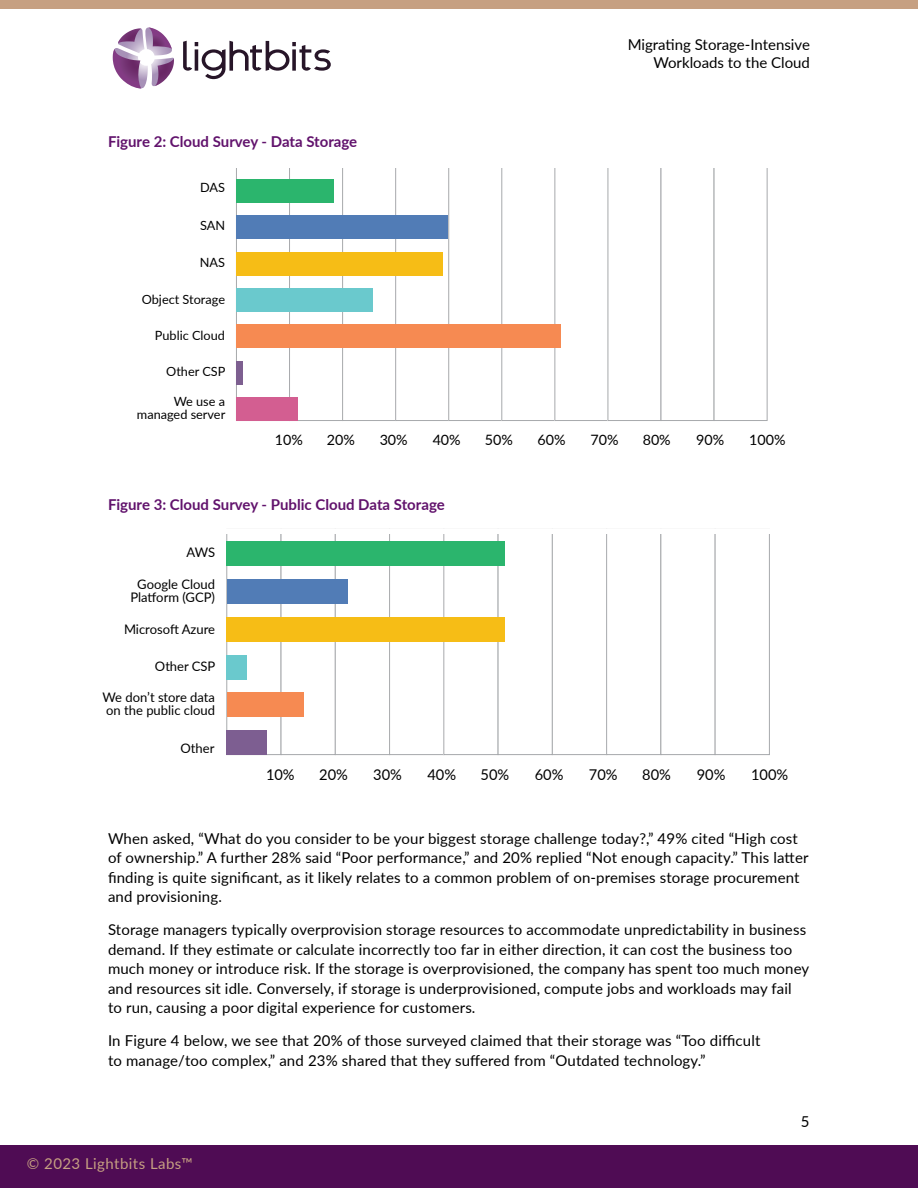
<style>
.page{position:relative;width:918px;height:1188px;background:#fff}
.page>*{position:absolute;margin:0;border:0;box-sizing:border-box;transform-origin:0 0}
.t1{font:15px/19.5px "Lato";letter-spacing:.01em;color:#000}
.t2{font:700 15px "Lato";color:#61126c}
.t3{font:15px "Lato";letter-spacing:.03em;color:#c6a082}
.t4{font:14.85px "Lato";color:#000}
.t5{font:14.25px "Lato";color:#000}
.t6{font:13.2px/13.2px "Lato";color:#000}
.t7{font:12.75px/12.8px "Lato";color:#000;text-align:right}
</style>
<div class="page">
<div style="left:0;top:0;width:918px;height:9px;background:#c6a082"></div>
<div style="left:0;top:1145px;width:918px;height:43px;background:#4f0c54"></div>
<svg style="left:183px;top:41px;width:148px;height:38px"></svg>
<svg style="left:113px;top:27px;width:61px;height:62px"></svg>
<div style="left:227px;top:529px;width:54px;height:226px;border:1px solid #a7a9ac"></div>
<div style="left:281px;top:529px;width:54px;height:226px;border:1px solid #a7a9ac"></div>
<div style="left:335px;top:529px;width:55px;height:226px;border:1px solid #a7a9ac"></div>
<div style="left:389px;top:529px;width:55px;height:226px;border:1px solid #a7a9ac"></div>
<div style="left:444px;top:529px;width:54px;height:226px;border:1px solid #a7a9ac"></div>
<div style="left:498px;top:529px;width:54px;height:226px;border:1px solid #a7a9ac"></div>
<div style="left:552px;top:529px;width:55px;height:226px;border:1px solid #a7a9ac"></div>
<div style="left:606px;top:529px;width:55px;height:226px;border:1px solid #a7a9ac"></div>
<div style="left:661px;top:529px;width:54px;height:226px;border:1px solid #a7a9ac"></div>
<div style="left:715px;top:529px;width:55px;height:226px;border:1px solid #a7a9ac"></div>
<div style="left:204px;top:529px;width:609px;height:5px;background:#fff"></div>
<div style="left:227px;top:730px;width:40px;height:25px;background:#7d5e91"></div>
<div style="left:227px;top:693px;width:77px;height:24px;background:#f68a52"></div>
<div style="left:227px;top:655px;width:20px;height:24px;background:#6ac9cd"></div>
<div style="left:227px;top:617px;width:278px;height:24px;background:#f6bd16"></div>
<div style="left:227px;top:580px;width:120px;height:24px;background:#517cb6"></div>
<div style="left:227px;top:542px;width:278px;height:24px;background:#2bb56d"></div>
<div style="left:236px;top:163px;width:54px;height:258px;border:1px solid #a7a9ac"></div>
<div style="left:289px;top:163px;width:54px;height:258px;border:1px solid #a7a9ac"></div>
<div style="left:342px;top:163px;width:54px;height:258px;border:1px solid #a7a9ac"></div>
<div style="left:396px;top:163px;width:53px;height:258px;border:1px solid #a7a9ac"></div>
<div style="left:449px;top:163px;width:53px;height:258px;border:1px solid #a7a9ac"></div>
<div style="left:502px;top:163px;width:53px;height:258px;border:1px solid #a7a9ac"></div>
<div style="left:555px;top:163px;width:53px;height:258px;border:1px solid #a7a9ac"></div>
<div style="left:608px;top:163px;width:53px;height:258px;border:1px solid #a7a9ac"></div>
<div style="left:661px;top:163px;width:53px;height:258px;border:1px solid #a7a9ac"></div>
<div style="left:714px;top:163px;width:53px;height:258px;border:1px solid #a7a9ac"></div>
<div style="left:214px;top:159px;width:596px;height:9px;background:#fff"></div>
<div style="left:236px;top:397px;width:62px;height:24px;background:#d35e91"></div>
<div style="left:236px;top:361px;width:7px;height:23px;background:#7d5f90"></div>
<div style="left:236px;top:325px;width:325px;height:23px;background:#f68a52"></div>
<div style="left:236px;top:288px;width:137px;height:24px;background:#6ac9cd"></div>
<div style="left:236px;top:252px;width:207px;height:23px;background:#f6bd16"></div>
<div style="left:236px;top:216px;width:212px;height:23px;background:#517cb6"></div>
<div style="left:236px;top:179px;width:98px;height:24px;background:#2bb56d"></div>
<p class="t2" style="left:108px;top:130px;width:251px">Figure 2: Cloud Survey - Data Storage</p>
<p class="t7" style="left:200px;top:181px;width:26px">DAS</p>
<p class="t7" style="left:200px;top:219px;width:27px">SAN</p>
<p class="t7" style="left:200px;top:255px;width:27px">NAS</p>
<p class="t7" style="left:142px;top:293px;width:85px">Object Storage</p>
<p class="t7" style="left:155px;top:328px;width:72px">Public Cloud</p>
<p class="t7" style="left:166px;top:364px;width:61px">Other CSP</p>
<p class="t7" style="left:137px;top:395px;width:90px">We use a managed server</p>
<p class="t1" style="left:628px;top:35px;width:184px;line-height:18px;text-align:right">Migrating Storage-Intensive<br>Workloads to the Cloud</p>
<p class="t5" style="left:275px;top:430px;width:30px">10%</p>
<p class="t5" style="left:327px;top:430px;width:30px">20%</p>
<p class="t5" style="left:380px;top:430px;width:30px">30%</p>
<p class="t5" style="left:433px;top:430px;width:30px">40%</p>
<p class="t5" style="left:485px;top:430px;width:30px">50%</p>
<p class="t5" style="left:538px;top:430px;width:30px">60%</p>
<p class="t5" style="left:591px;top:430px;width:30px">70%</p>
<p class="t5" style="left:643px;top:430px;width:30px">80%</p>
<p class="t5" style="left:696px;top:430px;width:30px">90%</p>
<p class="t5" style="left:749px;top:430px;width:38px">100%</p>
<p class="t2" style="left:108px;top:494px;width:338px">Figure 3: Cloud Survey - Public Cloud Data Storage</p>
<p class="t6" style="left:186px;top:545px;width:30px">AWS</p>
<p class="t6" style="left:130px;top:577px;width:86px;text-align:center">Google Cloud<br>Platform (GCP)</p>
<p class="t6" style="left:124px;top:622px;width:93px">Microsoft Azure</p>
<p class="t6" style="left:155px;top:659px;width:62px">Other CSP</p>
<p class="t6" style="left:103px;top:690px;width:114px">We don’t store data on the public cloud</p>
<p class="t6" style="left:181px;top:741px;width:35px">Other</p>
<p class="t4" style="left:266px;top:764px;width:30px">10%</p>
<p class="t4" style="left:319px;top:764px;width:30px">20%</p>
<p class="t4" style="left:373px;top:764px;width:30px">30%</p>
<p class="t4" style="left:427px;top:764px;width:30px">40%</p>
<p class="t4" style="left:481px;top:764px;width:30px">50%</p>
<p class="t4" style="left:535px;top:764px;width:30px">60%</p>
<p class="t4" style="left:589px;top:764px;width:30px">70%</p>
<p class="t4" style="left:642px;top:764px;width:30px">80%</p>
<p class="t4" style="left:697px;top:764px;width:30px">90%</p>
<p class="t4" style="left:751px;top:764px;width:39px">100%</p>
<p class="t1" style="left:108px;top:828px;width:702px">When asked, “What do you consider to be your biggest storage challenge today?,” 49% cited “High cost of ownership.” A further 28% said “Poor performance,” and 20% replied “Not enough capacity.” This latter finding is quite significant, as it likely relates to a common problem of on-premises storage procurement and provisioning.</p>
<p class="t1" style="left:108px;top:919px;width:703px">Storage managers typically overprovision storage resources to accommodate unpredictability in business demand. If they estimate or calculate incorrectly too far in either direction, it can cost the business too much money or introduce risk. If the storage is overprovisioned, the company has spent too much money and resources sit idle. Conversely, if storage is underprovisioned, compute jobs and workloads may fail to run, causing a poor digital experience for customers.</p>
<p class="t1" style="left:108px;top:1030px;width:654px">In Figure 4 below, we see that 20% of those surveyed claimed that their storage was “Too difficult to manage/too complex,” and 23% shared that they suffered from “Outdated technology.”</p>
<p class="t3" style="left:27px;top:1153px;width:167px">© 2023 Lightbits Labs™</p>
<p class="t1" style="left:801px;top:1111px;width:10px">5</p>
</div>
